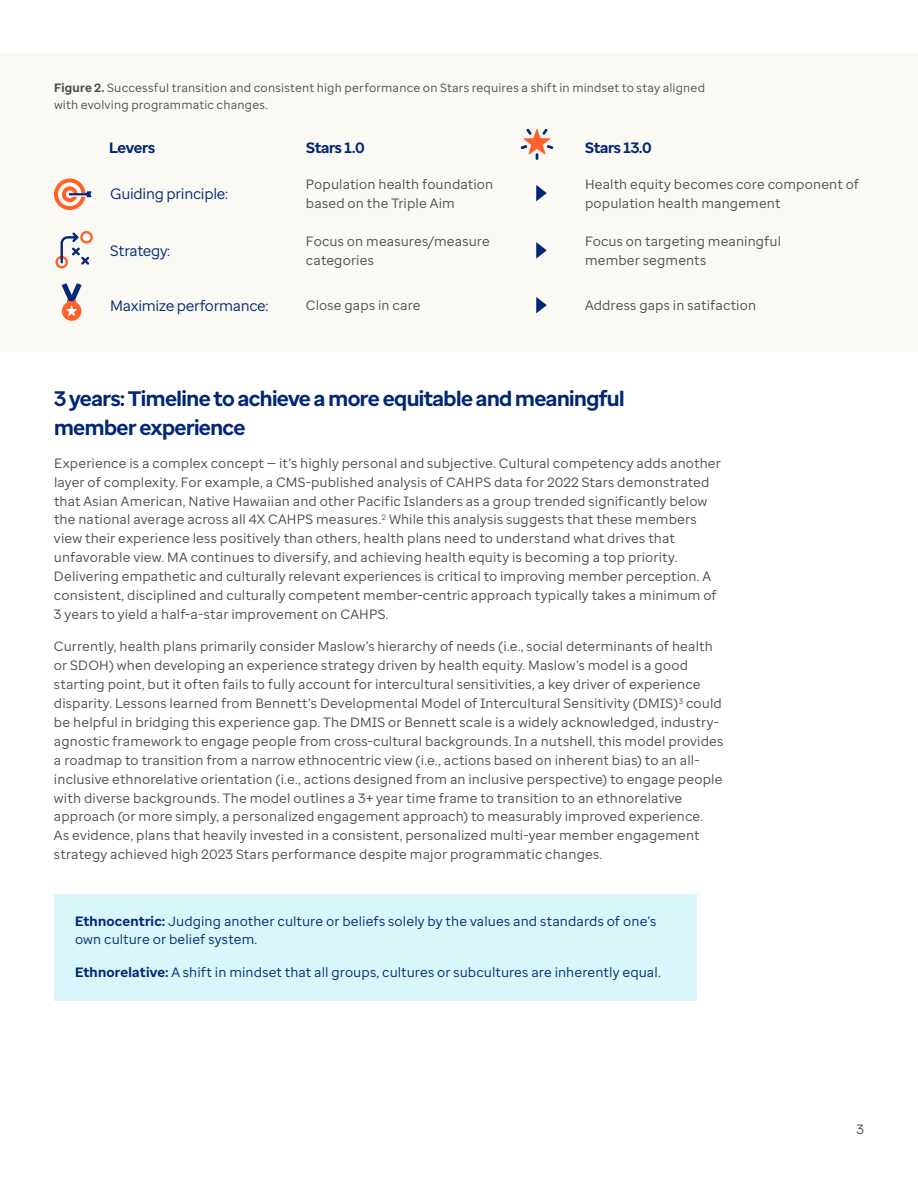
<style>
.page{position:relative;width:918px;height:1188px;background:#fff}
.page>*{position:absolute;margin:0;border:0;box-sizing:border-box;transform-origin:0 0}
.t1{font:700 21px/29.4px "Optum Sans";letter-spacing:-.03em;color:#002677}
.t2{font:15px "Optum Sans";letter-spacing:-.02em;color:#002677}
.t3{font:700 15px "Optum Sans";letter-spacing:-.02em;color:#002677}
.t4{font:13.5px/18.9px "Optum Sans";letter-spacing:.01em;color:#4b4b4b}
.t5{font:13.5px/18.9px "Optum Sans";letter-spacing:.005em;color:#002677}
.t6{font:12px/16.8px "Optum Sans";letter-spacing:.015em;color:#4b4b4b}
.s1{font-weight:700}
</style>
<div class="page">
<div style="left:0;top:54px;width:918px;height:298px;background:#fbf9f4"></div>
<div style="left:54px;top:894px;width:643px;height:106px;background:#d9f6fa"></div>
<svg style="left:536px;top:185px;width:11px;height:16px"></svg>
<svg style="left:536px;top:242px;width:11px;height:17px"></svg>
<svg style="left:536px;top:297px;width:11px;height:16px"></svg>
<svg style="left:54px;top:178px;width:37px;height:32px"></svg>
<svg style="left:55px;top:231px;width:38px;height:37px"></svg>
<svg style="left:62px;top:283px;width:20px;height:38px"></svg>
<svg style="left:521px;top:129px;width:32px;height:31px"></svg>
<p class="t6" style="left:54px;top:80px;width:653px"><span class="s1">Figure 2.</span> Successful transition and consistent high performance on Stars requires a shift in mindset to stay aligned with evolving programmatic changes.</p>
<p class="t3" style="left:109px;top:138px;width:48px">Levers</p>
<p class="t2" style="left:110px;top:184px;width:120px">Guiding principle:</p>
<p class="t2" style="left:110px;top:241px;width:62px">Strategy:</p>
<p class="t2" style="left:110px;top:296px;width:160px">Maximize performance:</p>
<p class="t3" style="left:306px;top:138px;width:60px">Stars 1.0</p>
<p class="t3" style="left:585px;top:138px;width:68px">Stars 13.0</p>
<p class="t4" style="left:306px;top:174px;width:189px">Population health foundation based on the Triple Aim</p>
<p class="t4" style="left:585px;top:174px;width:276px">Health equity becomes core component of population health mangement</p>
<p class="t4" style="left:306px;top:232px;width:185px">Focus on measures/measure categories</p>
<p class="t4" style="left:585px;top:232px;width:198px">Focus on targeting meaningful member segments</p>
<p class="t4" style="left:306px;top:296px;width:116px">Close gaps in care</p>
<p class="t4" style="left:585px;top:296px;width:173px">Address gaps in satifaction</p>
<h1 class="t1" style="left:54px;top:384px;width:572px">3 years: Timeline to achieve a more equitable and meaningful member experience</h1>
<p class="t4" style="left:54px;top:453px;width:668px">Experience is a complex concept — it’s highly personal and subjective. Cultural competency adds another layer of complexity. For example, a CMS-published analysis of CAHPS data for 2022 Stars demonstrated that Asian American, Native Hawaiian and other Pacific Islanders as a group trended significantly below the national average across all 4X CAHPS measures.<sup>2</sup> While this analysis suggests that these members view their experience less positively than others, health plans need to understand what drives that unfavorable view. MA continues to diversify, and achieving health equity is becoming a top priority.<br>Delivering empathetic and culturally relevant experiences is critical to improving member perception. A consistent, disciplined and culturally competent member-centric approach typically takes a minimum of 3 years to yield a half-a-star improvement on CAHPS.</p>
<p class="t4" style="left:54px;top:637px;width:671px">Currently, health plans primarily consider Maslow’s hierarchy of needs (i.e., social determinants of health or SDOH) when developing an experience strategy driven by health equity. Maslow’s model is a good starting point, but it often fails to fully account for intercultural sensitivities, a key driver of experience disparity. Lessons learned from Bennett’s Developmental Model of Intercultural Sensitivity (DMIS)<sup>3</sup> could be helpful in bridging this experience gap. The DMIS or Bennett scale is a widely acknowledged, industry&shy;agnostic framework to engage people from cross-cultural backgrounds. In a nutshell, this model provides a roadmap to transition from a narrow ethnocentric view (i.e., actions based on inherent bias) to an all&shy;inclusive ethnorelative orientation (i.e., actions designed from an inclusive perspective) to engage people with diverse backgrounds. The model outlines a 3+ year time frame to transition to an ethnorelative approach (or more simply, a personalized engagement approach) to measurably improved experience.<br>As evidence, plans that heavily invested in a consistent, personalized multi-year member engagement strategy achieved high 2023 Stars performance despite major programmatic changes.</p>
<p class="t5" style="left:75px;top:911px;width:583px"><span class="s1">Ethnocentric:</span> Judging another culture or beliefs solely by the values and standards of one’s own culture or belief system.</p>
<p class="t5" style="left:75px;top:963px;width:587px"><span class="s1">Ethnorelative:</span> A shift in mindset that all groups, cultures or subcultures are inherently equal.</p>
<p class="t4" style="left:856px;top:1120px;width:9px">3</p>
</div>
